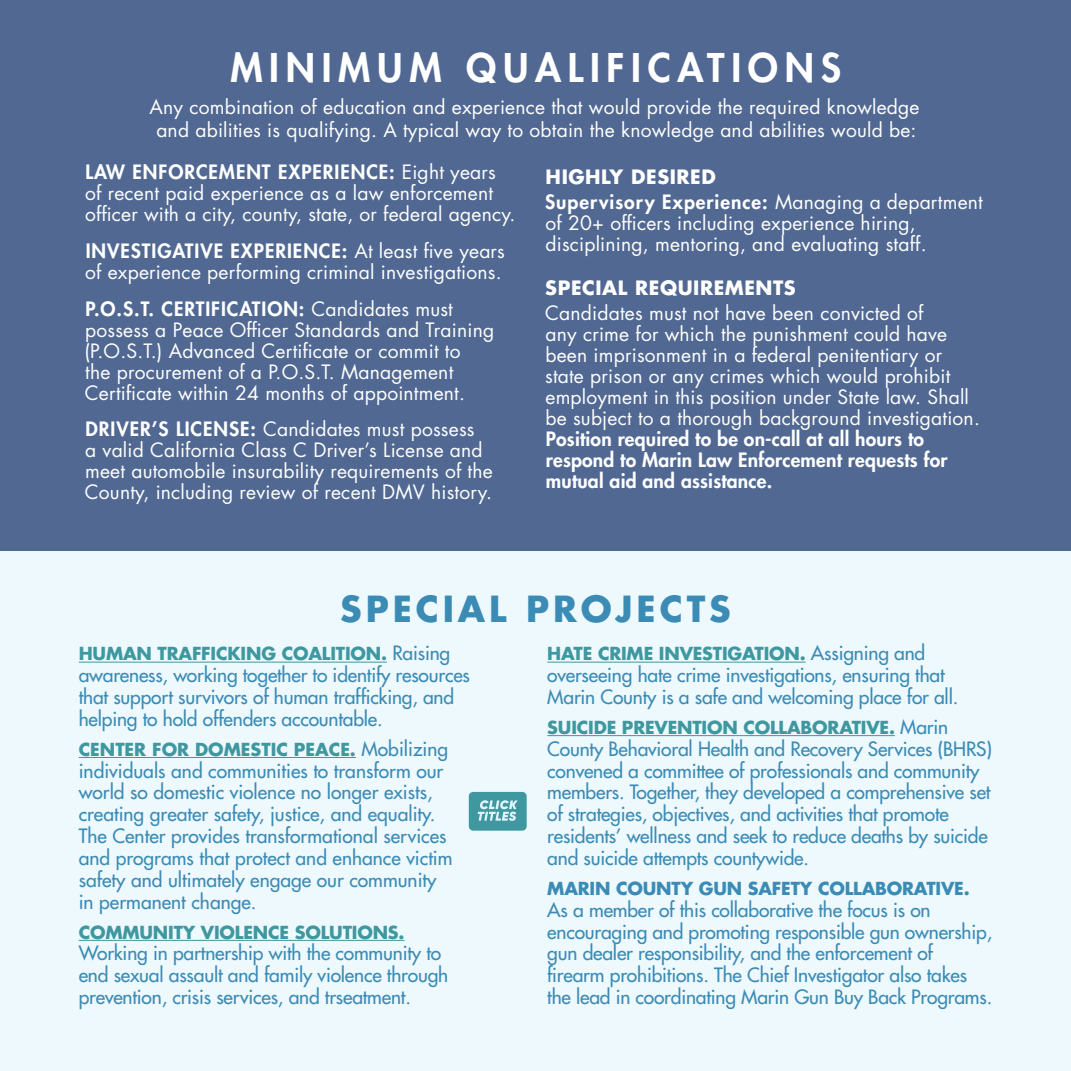
<style>
.page{position:relative;width:1071px;height:1071px;background:#fff}
.page>*{position:absolute;margin:0;border:0;box-sizing:border-box;transform-origin:0 0}
.t1{font:800 38.5px "Futura Std";letter-spacing:.175em;color:#fff}
.t2{font:700 35px "Futura Std";letter-spacing:.11em;color:#3b8bb5}
.t3{font:500 19.25px/21.9px "Futura Std";letter-spacing:-.01em;color:#3b8bb5}
.t4{font:19.25px/21px "Futura Std";letter-spacing:.01em;color:#fff}
.t5{font:800 19.25px/21px "Futura Std";letter-spacing:.01em;color:#fff}
.t6{font:800 19.25px/25px "Futura Std";letter-spacing:.05em;color:#fff}
.t7{font:700 19.25px "Futura Std";letter-spacing:.03em;color:#fff}
.t8{font:700 17.5px "Futura Std";letter-spacing:-.01em;color:#3f979f}
.t9{font:700 17.5px "Futura Std";letter-spacing:-.01em;color:#3b8bb5}
.s1{font-weight:800}
.s2{font-weight:700}
.s3{font-weight:400}
.s4{font-weight:500;font-size:19.25px;color:#3b8bb5}
</style>
<div class="page">
<div style="left:0;top:0;width:1071px;height:551px;background:#516992"></div>
<div style="left:0;top:551px;width:1071px;height:520px;background:#eef9fe"></div>
<hr style="left:79px;top:662px;width:308px;height:1px;background:#3f979f">
<hr style="left:79px;top:757px;width:277px;height:1px;background:#3f979f">
<hr style="left:79px;top:940px;width:326px;height:1px;background:#3f979f">
<hr style="left:547px;top:662px;width:259px;height:1px;background:#3f979f">
<hr style="left:547px;top:735px;width:348px;height:1px;background:#3f979f">
<div style="left:469px;top:792px;width:58px;height:39px;background:#3f979f;border-radius:4px"></div>
<svg style="left:478px;top:800px;width:40px;height:21px"></svg>
<h1 class="t1" style="left:230px;top:43px;width:612px">MINIMUM QUALIFICATIONS</h1>
<p class="t4" style="left:150px;top:96px;width:772px;line-height:22.8px;text-align:center">Any combination of education and experience that would provide the required knowledge and abilities is qualifying. A typical way to obtain the knowledge and abilities would be:</p>
<p class="t4" style="left:85px;top:162px;width:432px"><span class="s1">LAW ENFORCEMENT EXPERIENCE:</span> Eight years of recent paid experience as a law enforcement officer with a city, county, state, or federal agency.</p>
<p class="t4" style="left:85px;top:240px;width:421px"><span class="s1">INVESTIGATIVE EXPERIENCE:</span> At least five years of experience performing criminal investigations.</p>
<p class="t4" style="left:85px;top:298px;width:411px"><span class="s1">P.O.S.T. CERTIFICATION:</span> Candidates must possess a Peace Officer Standards and Training (P.O.S.T.) Advanced Certificate or commit to<br>the procurement of a P.O.S.T. Management Certificate within 24 months of appointment.</p>
<p class="t4" style="left:85px;top:419px;width:409px"><span class="s1">DRIVER’S LICENSE:</span> Candidates must possess<br>a valid California Class C Driver’s License and meet automobile insurability requirements of the County, including review of recent DMV history.</p>
<p class="t6" style="left:545px;top:165px;width:439px"><span class="s2">HIGHLY DESIRED<br></span>Supervisory Experience: <span class="s3">Managing a department</span></p>
<p class="t4" style="left:545px;top:213px;width:383px">of 20+ officers including experience hiring, disciplining, mentoring, and evaluating staff.</p>
<p class="t7" style="left:545px;top:275px;width:252px">SPECIAL REQUIREMENTS</p>
<p class="t4" style="left:545px;top:303px;width:436px">Candidates must not have been convicted of<br>any crime for which the punishment could have been imprisonment in a federal penitentiary or state prison or any crimes which would prohibit employment in this position under State law. Shall be subject to a thorough background investigation.</p>
<p class="t5" style="left:546px;top:429px;width:403px">Position required to be on-call at all hours to respond to Marin Law Enforcement requests for mutual aid and assistance.</p>
<h2 class="t2" style="left:340px;top:586px;width:392px">SPECIAL PROJECTS</h2>
<p class="t8" style="left:79px;top:642px;width:373px">HUMAN TRAFFICKING COALITION. <span class="s4">Raising</span></p>
<p class="t3" style="left:79px;top:664px;width:393px">awareness, working together to identify resources that support survivors of human trafficking, and helping to hold offenders accountable.</p>
<p class="t8" style="left:79px;top:738px;width:371px">CENTER FOR DOMESTIC PEACE. <span class="s4">Mobilizing</span></p>
<p class="t3" style="left:79px;top:760px;width:375px">individuals and communities to transform our world so domestic violence no longer exists, creating greater safety, justice, and equality.<br>The Center provides transformational services and programs that protect and enhance victim safety and ultimately engage our community in permanent change.</p>
<p class="t8" style="left:79px;top:920px;width:327px">COMMUNITY VIOLENCE SOLUTIONS.</p>
<p class="t3" style="left:79px;top:943px;width:371px">Working in partnership with the community to end sexual assault and family violence through prevention, crisis services, and trseatment.</p>
<p class="t8" style="left:547px;top:642px;width:379px">HATE CRIME INVESTIGATION. <span class="s4">Assigning and</span></p>
<p class="t3" style="left:547px;top:664px;width:413px">overseeing hate crime investigations, ensuring that<br>Marin County is a safe and welcoming place for all.</p>
<p class="t8" style="left:547px;top:716px;width:402px">SUICIDE PREVENTION COLLABORATIVE. <span class="s4">Marin</span></p>
<p class="t3" style="left:547px;top:738px;width:446px">County Behavioral Health and Recovery Services (BHRS) convened a committee of professionals and community members. Together, they developed a comprehensive set of strategies, objectives, and activities that promote residents’ wellness and seek to reduce deaths by suicide and suicide attempts countywide.</p>
<p class="t9" style="left:547px;top:877px;width:424px">MARIN COUNTY GUN SAFETY COLLABORATIVE.</p>
<p class="t3" style="left:547px;top:899px;width:446px">As a member of this collaborative the focus is on encouraging and promoting responsible gun ownership, gun dealer responsibility, and the enforcement of firearm prohibitions. The Chief Investigator also takes the lead in coordinating Marin Gun Buy Back Programs.</p>
</div>
